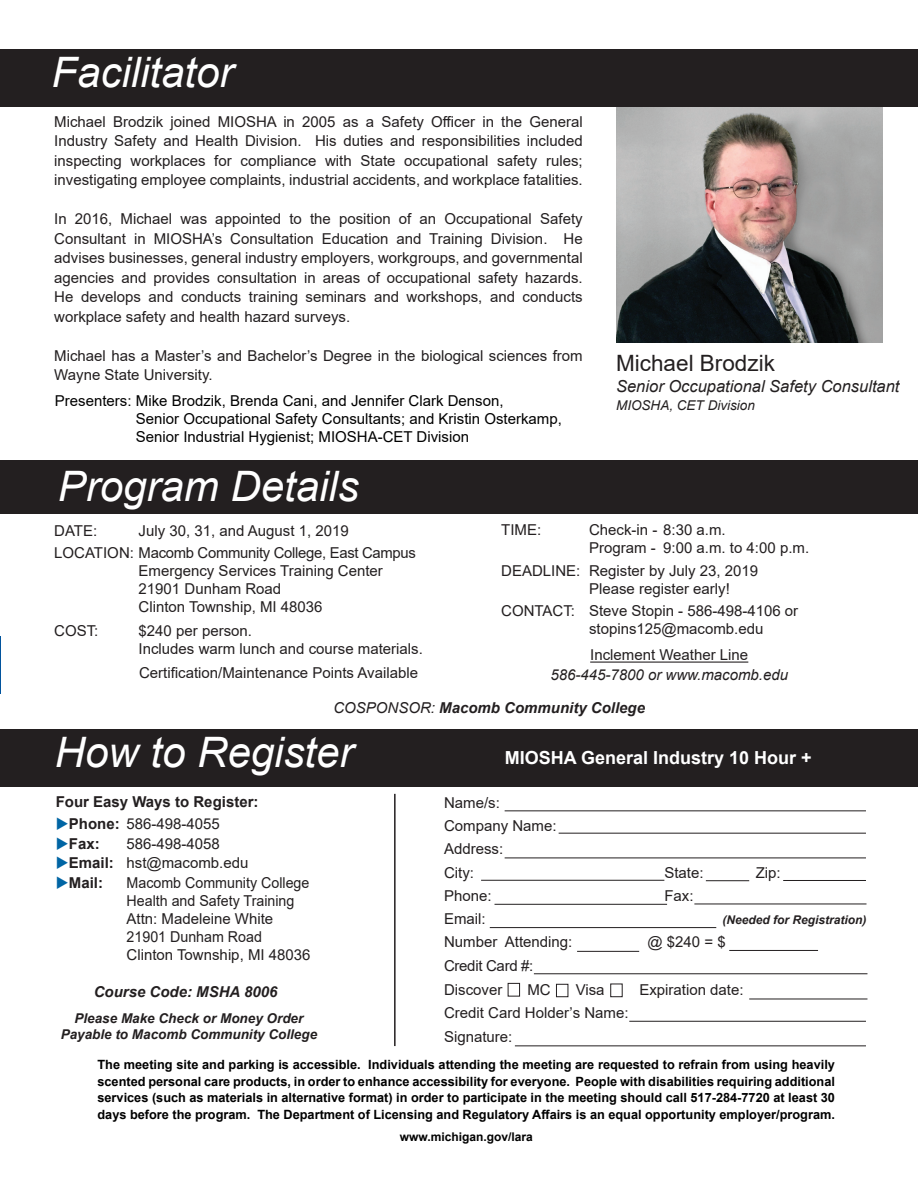
<style>
.page{position:relative;width:918px;height:1188px;background:#fff}
.page>*{position:absolute;margin:0;border:0;box-sizing:border-box;transform-origin:0 0}
.t1{font:italic 42px "Arial";color:#fff}
.t2{font:22.5px "Arial";color:#231f20}
.t3{font:700 18px "Arial";color:#fff}
.t4{font:italic 16.5px "Arial";color:#231f20}
.t5{font:15px/19.5px "Arial";color:#231f20}
.t6{font:15px/18px "Arial";color:#000}
.t7{font:15px/18px "Arial";color:#231f20;scale:.95 1}
.t8{font:15px/22.5px "Arial";letter-spacing:-.02em;color:#231f20}
.t9{font:italic 700 15px "Arial";color:#231f20}
.t10{font:700 15px "Arial";color:#231f20}
.t11{font:italic 15px "Arial";color:#231f20}
.t12{font:italic 700 13.5px/16.2px "Arial";color:#231f20;text-align:center}
.t13{font:italic 13.5px "Arial";color:#231f20}
.t14{font:700 12.75px/16.5px "Arial";color:#000;text-align:justify}
.t15{font:italic 700 12px "Arial";color:#231f20}
.t16{font:700 12px "Arial";color:#000}
.s1{font-weight:400}
.s2{color:#0065a4}
.s3{font-weight:700}
</style>
<div class="page">
<img style="left:616px;top:106px;width:266px;height:237px">
<div style="left:0;top:460px;width:918px;height:53px;background:#231f20"></div>
<div style="left:0;top:729px;width:918px;height:58px;background:#231f20"></div>
<div style="left:0;top:49px;width:918px;height:57px;background:#231f20"></div>
<hr style="left:0;top:636px;width:1px;height:58px;background:#01549d">
<hr style="left:394px;top:794px;width:2px;height:252px;background:#231f20">
<hr style="left:559px;top:833px;width:307px;height:1px;background:#231f20">
<hr style="left:481px;top:880px;width:183px;height:1px;background:#231f20">
<hr style="left:706px;top:880px;width:43px;height:1px;background:#231f20">
<hr style="left:783px;top:880px;width:83px;height:1px;background:#231f20">
<hr style="left:694px;top:904px;width:173px;height:1px;background:#231f20">
<hr style="left:490px;top:927px;width:226px;height:1px;background:#231f20">
<hr style="left:505px;top:858px;width:361px;height:1px;background:#231f20">
<hr style="left:749px;top:999px;width:118px;height:1px;background:#231f20">
<hr style="left:629px;top:1021px;width:237px;height:1px;background:#231f20">
<hr style="left:515px;top:1046px;width:351px;height:1px;background:#231f20">
<div style="left:556px;top:984px;width:12px;height:13px;border:1px solid #231f20"></div>
<div style="left:508px;top:983px;width:12px;height:13px;border:1px solid #231f20"></div>
<hr style="left:495px;top:904px;width:172px;height:1px;background:#231f20">
<hr style="left:505px;top:811px;width:361px;height:1px;background:#231f20">
<hr style="left:577px;top:951px;width:62px;height:1px;background:#231f20">
<hr style="left:729px;top:950px;width:89px;height:1px;background:#231f20">
<hr style="left:534px;top:974px;width:333px;height:1px;background:#231f20">
<hr style="left:590px;top:662px;width:158px;height:1px;background:#231f20">
<h1 class="t1" style="left:52px;top:45px;width:184px">Facilitator</h1>
<p class="t5" style="left:54px;top:112px;width:530px;text-align:justify">Michael Brodzik joined MIOSHA in 2005 as a Safety Officer in the General Industry Safety and Health Division. His duties and responsibilities included inspecting workplaces for compliance with State occupational safety rules; investigating employee complaints, industrial accidents, and workplace fatalities.</p>
<p class="t5" style="left:54px;top:209px;width:530px;text-align:justify">In 2016, Michael was appointed to the position of an Occupational Safety Consultant in MIOSHA’s Consultation Education and Training Division. He advises businesses, general industry employers, workgroups, and governmental agencies and provides consultation in areas of occupational safety hazards.<br>He develops and conducts training seminars and workshops, and conducts workplace safety and health hazard surveys.</p>
<p class="t5" style="left:54px;top:346px;width:530px">Michael has a Master’s and Bachelor’s Degree in the biological sciences from<br>Wayne State University.</p>
<p class="t6" style="left:136px;top:392px;width:428px;text-indent:-81px">Presenters: Mike Brodzik, Brenda Cani, and Jennifer Clark Denson,<br>Senior Occupational Safety Consultants; and Kristin Osterkamp,<br>Senior Industrial Hygienist; MIOSHA-CET Division</p>
<h1 class="t1" style="left:58px;top:459px;width:303px">Program Details</h1>
<h2 class="t2" style="left:616px;top:348px;width:160px">Michael Brodzik</h2>
<p class="t4" style="left:616px;top:376px;width:285px">Senior Occupational Safety Consultant</p>
<p class="t13" style="left:616px;top:397px;width:140px">MIOSHA, CET Division</p>
<p class="t8" style="left:54px;top:519px;width:363px;text-indent:84px">July 30, 31, and August 1, 2019<br>LOCATION: Macomb Community College, East Campus</p>
<p class="t5" style="left:139px;top:562px;width:246px;line-height:18px">Emergency Services Training Center<br>21901 Dunham Road<br>Clinton Township, MI 48036</p>
<p class="t5" style="left:54px;top:621px;width:46px">COST:</p>
<p class="t5" style="left:139px;top:622px;width:286px;line-height:18px">$240 per person.<br>Includes warm lunch and course materials.</p>
<p class="t5" style="left:54px;top:521px;width:45px">DATE:</p>
<p class="t5" style="left:501px;top:520px;width:42px">TIME:</p>
<p class="t5" style="left:589px;top:521px;width:222px;line-height:18px">Check-in - 8:30 a.m.<br>Program - 9:00 a.m. to 4:00 p.m.</p>
<p class="t5" style="left:589px;top:562px;width:171px;line-height:18px;text-indent:-88px">DEADLINE: Register by July 23, 2019<br>Please register early!</p>
<p class="t5" style="left:589px;top:602px;width:211px;line-height:18px;text-indent:-88px">CONTACT: Steve Stopin - 586-498-4106 or stopins125@macomb.edu</p>
<p class="t5" style="left:590px;top:645px;width:160px">Inclement Weather Line</p>
<p class="t5" style="left:139px;top:663px;width:281px">Certification/Maintenance Points Available</p>
<p class="t11" style="left:550px;top:665px;width:239px">586-445-7800 or www.macomb.edu</p>
<p class="t9" style="left:333px;top:698px;width:313px"><span class="s1">COSPONSOR:</span> Macomb Community College</p>
<h1 class="t1" style="left:55px;top:726px;width:300px">How to Register</h1>
<p class="t10" style="left:56px;top:791px;width:204px">Four Easy Ways to Register:</p>
<p class="t5" style="left:56px;top:814px;width:166px"><span class="s2">◆</span><span class="s3">Phone:</span> 586-498-4055</p>
<p class="t10" style="left:56px;top:833px;width:46px"><span class="s2">◆</span>Fax:</p>
<p class="t5" style="left:127px;top:834px;width:95px">586-498-4058</p>
<p class="t5" style="left:56px;top:853px;width:194px"><span class="s2">◆</span><span class="s3">Email:</span> hst@macomb.edu</p>
<p class="t10" style="left:56px;top:872px;width:49px"><span class="s2">◆</span>Mail:</p>
<p class="t7" style="left:127px;top:873px;width:195px">Macomb Community College<br>Health and Safety Training<br>Attn: Madeleine White<br>21901 Dunham Road<br>Clinton Township, MI 48036</p>
<p class="t9" style="left:94px;top:982px;width:185px">Course Code: MSHA 8006</p>
<p class="t12" style="left:61px;top:1011px;width:258px">Please Make Check or Money Order<br>Payable to Macomb Community College</p>
<p class="t3" style="left:505px;top:745px;width:308px">MIOSHA General Industry 10 Hour +</p>
<p class="t5" style="left:444px;top:791px;width:114px;line-height:23.2px">Name/s:<br>Company Name:<br>Address:<br>City:</p>
<p class="t5" style="left:664px;top:862px;width:41px">State:</p>
<p class="t5" style="left:756px;top:862px;width:27px">Zip:</p>
<p class="t5" style="left:444px;top:886px;width:49px">Phone:</p>
<p class="t5" style="left:664px;top:886px;width:31px">Fax:</p>
<p class="t5" style="left:444px;top:909px;width:43px">Email:</p>
<p class="t15" style="left:722px;top:912px;width:146px">(Needed for Registration)</p>
<p class="t5" style="left:444px;top:932px;width:130px">Number Attending:</p>
<p class="t5" style="left:648px;top:932px;width:80px">@ $240 = $</p>
<p class="t8" style="left:444px;top:954px;width:91px;line-height:23.2px">Credit Card #:<br>Discover</p>
<p class="t5" style="left:527px;top:979px;width:25px">MC</p>
<p class="t5" style="left:576px;top:979px;width:30px">Visa</p>
<p class="t5" style="left:639px;top:979px;width:106px">Expiration date:</p>
<p class="t5" style="left:444px;top:1000px;width:186px;line-height:24px">Credit Card Holder’s Name:<br>Signature:</p>
<p class="t14" style="left:97px;top:1056px;width:739px">The meeting site and parking is accessible. Individuals attending the meeting are requested to refrain from using heavily scented personal care products, in order to enhance accessibility for everyone. People with disabilities requiring additional services (such as materials in alternative format) in order to participate in the meeting should call 517-284-7720 at least 30 days before the program. The Department of Licensing and Regulatory Affairs is an equal opportunity employer/program.</p>
<p class="t16" style="left:400px;top:1128px;width:134px">www.michigan.gov/lara</p>
</div>
